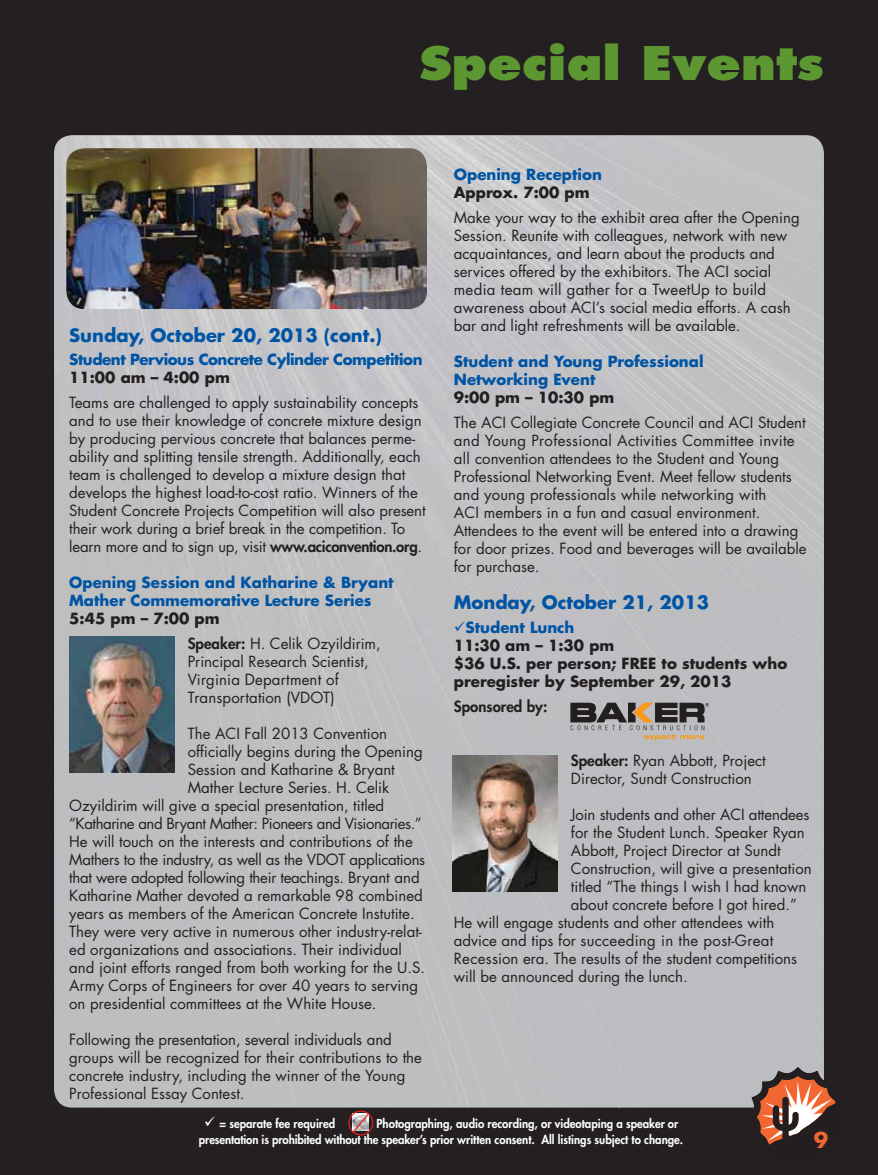
<style>
.page{position:relative;width:878px;height:1175px;background:#fff}
.page>*{position:absolute;margin:0;border:0;box-sizing:border-box;transform-origin:0 0}
.t1{font:800 45px "Futura";color:#5d9732;scale:1.1 1}
.t2{font:700 21px "Futura";color:#f26631}
.t3{font:700 18px "Futura";color:#0054a4}
.t4{font:15px/18px "Futura";color:#231f20}
.t5{font:700 15px/18px "Futura";color:#0054a4}
.t6{font:700 15px/18px "Futura";color:#231f20}
.t7{font:15px "Futura";letter-spacing:-.02em;color:#231f20}
.t8{font:15px "Futura";letter-spacing:-.03em;color:#231f20}
.t9{font:700 15px "Futura";letter-spacing:-.03em;color:#0054a4}
.t10{font:15px "Futura";letter-spacing:.02em;color:#231f20}
.t11{font:800 15px "Futura";color:#231f20}
.t12{font:800 12px/16.5px "Futura";color:#fff;scale:.95 1}
.s1{font-weight:800}
.s2{font-weight:700}
.s3{color:#231f20}
</style>
<div class="page">
<div style="left:0;top:0;width:878px;height:159px;background:#242021"></div>
<div style="left:0;top:159px;width:102px;height:1015px;background:#242021"></div>
<div style="left:775px;top:159px;width:103px;height:1015px;background:#242021"></div>
<div style="left:102px;top:1107px;width:673px;height:67px;background:#242021"></div>
<img style="left:54px;top:135px;width:770px;height:972px">
<img style="left:69px;top:636px;width:105px;height:136px">
<img style="left:66px;top:148px;width:361px;height:161px;border-radius:18px">
<svg style="left:570px;top:702px;width:138px;height:38px;background:#8b857f"></svg>
<img style="left:452px;top:755px;width:105px;height:136px">
<svg style="left:747px;top:1067px;width:101px;height:100px;background:#694e45"></svg>
<svg style="left:348px;top:1110px;width:25px;height:25px"></svg>
<svg style="left:455px;top:621px;width:10px;height:10px"></svg>
<svg style="left:205px;top:1116px;width:10px;height:10px"></svg>
<h1 class="t1" style="left:419px;top:44px;width:369px">Special Events</h1>
<p class="t3" style="left:69px;top:327px;width:314px">Sunday, October 20, 2013 (cont.)</p>
<p class="t9" style="left:69px;top:353px;width:355px">Student Pervious Concrete Cylinder Competition</p>
<p class="t6" style="left:69px;top:370px;width:162px">11:00 am – 4:00 pm</p>
<p class="t4" style="left:69px;top:395px;width:358px">Teams are challenged to apply sustainability concepts and to use their knowledge of concrete mixture design by producing pervious concrete that balances perme&shy;ability and splitting tensile strength. Additionally, each team is challenged to develop a mixture design that develops the highest load-to-cost ratio. Winners of the Student Concrete Projects Competition will also present their work during a brief break in the competition. To learn more and to sign up, visit <span class="s1">www.aciconvention.org</span>.</p>
<p class="t5" style="left:69px;top:575px;width:326px">Opening Session and Katharine &amp; Bryant<br>Mather Commemorative Lecture Series</p>
<p class="t4" style="left:188px;top:607px;width:194px;line-height:24.8px;text-indent:-118px"><span class="s2">5:45 pm – 7:00 pm<br></span><span class="s1">Speaker:</span> H. Celik Ozyildirim,</p>
<p class="t4" style="left:188px;top:654px;width:182px">Principal Research Scientist,<br>Virginia Department of<br>Transportation (VDOT)</p>
<p class="t4" style="left:188px;top:726px;width:201px">The ACI Fall 2013 Convention</p>
<p class="t4" style="left:188px;top:744px;width:236px">officially begins during the Opening</p>
<p class="t4" style="left:188px;top:762px;width:208px">Session and Katharine &amp; Bryant</p>
<p class="t4" style="left:188px;top:780px;width:203px">Mather Lecture Series. H. Celik</p>
<p class="t4" style="left:69px;top:798px;width:316px">Ozyildirim will give a special presentation, titled</p>
<p class="t8" style="left:69px;top:816px;width:354px">“Katharine and Bryant Mather: Pioneers and Visionaries.”</p>
<p class="t4" style="left:69px;top:834px;width:345px">He will touch on the interests and contributions of the</p>
<p class="t7" style="left:69px;top:852px;width:357px">Mathers to the industry, as well as the VDOT applications</p>
<p class="t7" style="left:69px;top:870px;width:352px">that were adopted following their teachings. Bryant and</p>
<p class="t4" style="left:69px;top:888px;width:355px">Katharine Mather devoted a remarkable 98 combined</p>
<p class="t4" style="left:69px;top:906px;width:347px">years as members of the American Concrete Instutite.</p>
<p class="t4" style="left:69px;top:924px;width:354px">They were very active in numerous other industry-relat-</p>
<p class="t4" style="left:69px;top:942px;width:334px">ed organizations and associations. Their individual</p>
<p class="t4" style="left:69px;top:960px;width:357px">and joint efforts ranged from both working for the U.S.</p>
<p class="t4" style="left:69px;top:978px;width:350px">Army Corps of Engineers for over 40 years to serving</p>
<p class="t4" style="left:69px;top:996px;width:309px">on presidential committees at the White House.</p>
<p class="t4" style="left:69px;top:1032px;width:354px">Following the presentation, several individuals and groups will be recognized for their contributions to the concrete industry, including the winner of the Young Professional Essay Contest.</p>
<p class="t5" style="left:454px;top:167px;width:150px">Opening Reception</p>
<p class="t6" style="left:454px;top:185px;width:137px">Approx. 7:00 pm</p>
<p class="t4" style="left:454px;top:210px;width:347px">Make your way to the exhibit area after the Opening Session. Reunite with colleagues, network with new acquaintances, and learn about the products and services offered by the exhibitors. The ACI social media team will gather for a TweetUp to build awareness about ACI’s social media efforts. A cash bar and light refreshments will be available.</p>
<p class="t5" style="left:454px;top:354px;width:251px">Student and Young Professional<br>Networking Event</p>
<p class="t6" style="left:454px;top:390px;width:162px">9:00 pm – 10:30 pm</p>
<p class="t4" style="left:454px;top:414px;width:354px">The ACI Collegiate Concrete Council and ACI Student and Young Professional Activities Committee invite all convention attendees to the Student and Young Professional Networking Event. Meet fellow students and young professionals while networking with<br>ACI members in a fun and casual environment.<br>Attendees to the event will be entered into a drawing for door prizes. Food and beverages will be available for purchase.</p>
<p class="t3" style="left:454px;top:594px;width:257px">Monday, October 21, 2013</p>
<p class="t5" style="left:465px;top:619px;width:110px">Student Lunch</p>
<p class="t6" style="left:454px;top:637px;width:335px">11:30 am – 1:30 pm<br>$36 U.S. per person; FREE to students who preregister by September 29, 2013</p>
<p class="t11" style="left:454px;top:699px;width:95px">Sponsored by:</p>
<p class="t4" style="left:571px;top:752px;width:196px"><span class="s1">Speaker:</span> Ryan Abbott, Project<br>Director, Sundt Construction</p>
<p class="t4" style="left:571px;top:806px;width:240px">Join students and other ACI attendees</p>
<p class="t4" style="left:571px;top:824px;width:235px">for the Student Lunch. Speaker Ryan</p>
<p class="t4" style="left:571px;top:842px;width:211px">Abbott, Project Director at Sundt</p>
<p class="t4" style="left:571px;top:860px;width:242px">Construction, will give a presentation</p>
<p class="t4" style="left:571px;top:878px;width:237px">titled “The things I wish I had known</p>
<p class="t4" style="left:571px;top:896px;width:227px">about concrete before I got hired.”</p>
<p class="t4" style="left:454px;top:914px;width:322px">He will engage students and other attendees with</p>
<p class="t10" style="left:454px;top:933px;width:321px">advice and tips for succeeding in the post-Great</p>
<p class="t4" style="left:454px;top:950px;width:345px">Recession era. The results of the student competitions</p>
<p class="t4" style="left:454px;top:968px;width:235px">will be announced during the lunch.</p>
<p class="t12" style="left:219px;top:1116px;width:127px">= separate fee required<span class="s3">.</span></p>
<p class="t12" style="left:199px;top:1116px;width:511px;text-indent:178px">Photographing, audio recording, or videotaping a speaker or presentation is prohibited without the speaker’s prior written consent. All listings subject to change.</p>
<h2 class="t2" style="left:814px;top:1130px;width:16px">9</h2>
</div>
